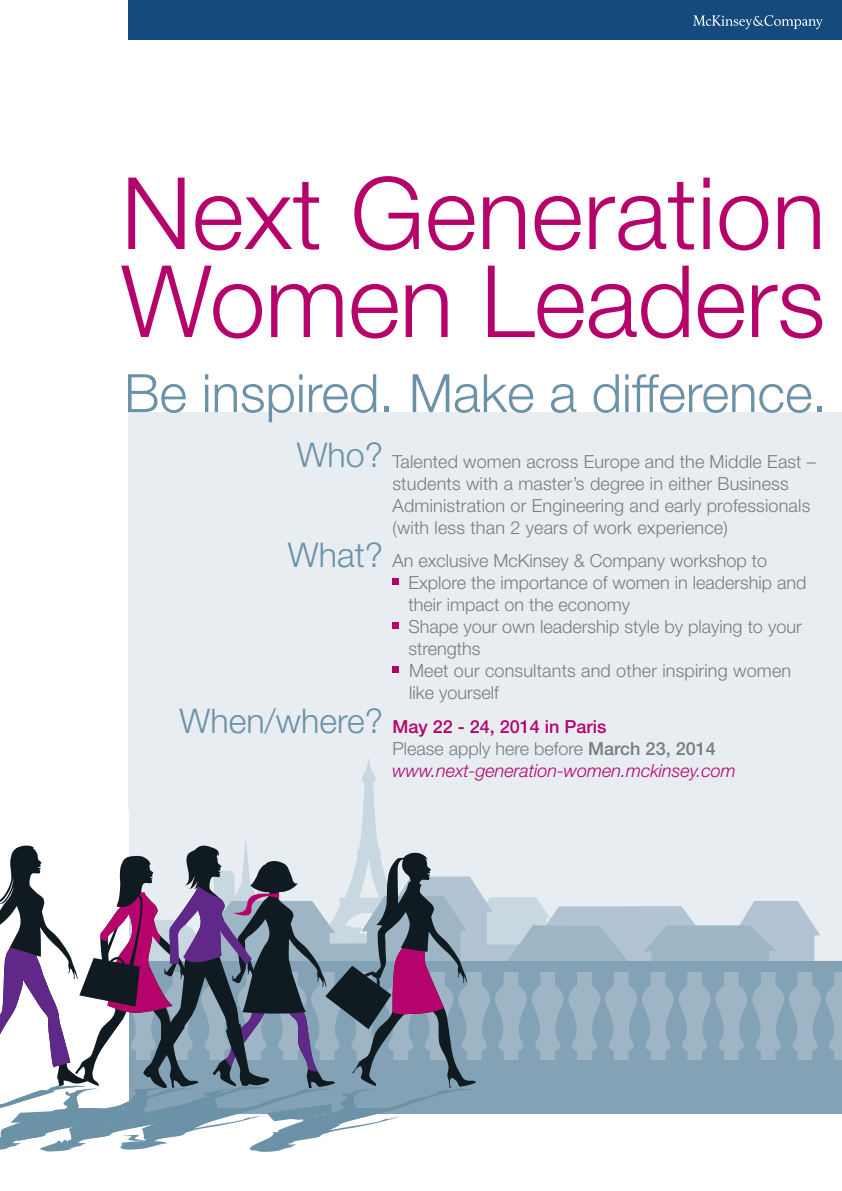
<style>
.page{position:relative;width:842px;height:1191px;background:#fff}
.page>*{position:absolute;margin:0;border:0;box-sizing:border-box;transform-origin:0 0}
.t1{font:300 100px/88px "Helvetica Neue LT Std";letter-spacing:.005em;color:#b6036c}
.t2{font:300 53px "Helvetica Neue LT Std";color:#6c92a7}
.t3{font:300 34px "Helvetica Neue LT Std";color:#6c92a7}
.t4{font:300 18px/22px "Helvetica Neue LT Std";letter-spacing:.005em;color:#7a7c7f}
.t5{font:italic 300 18px/22px "Helvetica Neue LT Std";color:#b6036c}
.s1{font-weight:500;font-style:normal}
.s2{font-style:normal;color:#7a7c7f}
.s3{font-weight:500;font-style:normal;color:#7a7c7f}
</style>
<div class="page">
<div style="left:128px;top:0;width:714px;height:40px;background:#144a7c"></div>
<svg style="left:693px;top:15px;width:130px;height:14px"></svg>
<div style="left:128px;top:412px;width:714px;height:658px;background:#e7edf1"></div>
<svg style="left:128px;top:758px;width:250px;height:87px"></svg>
<svg style="left:579px;top:901px;width:263px;height:159px"></svg>
<div style="left:67px;top:961px;width:775px;height:10px;background:#84a2b5"></div>
<div style="left:67px;top:1060px;width:775px;height:54px;background:#84a2b5"></div>
<svg style="left:589px;top:971px;width:27px;height:89px;background:#8da9bb"></svg>
<svg style="left:626px;top:925px;width:174px;height:135px;background:#95afc0"></svg>
<svg style="left:810px;top:971px;width:27px;height:89px;background:#8da9bb"></svg>
<div style="left:0;top:811px;width:129px;height:380px;background:#fff"></div>
<svg style="left:0;top:845px;width:579px;height:307px"></svg>
<svg style="left:392px;top:578px;width:6px;height:6px"></svg>
<svg style="left:392px;top:622px;width:6px;height:6px"></svg>
<svg style="left:392px;top:666px;width:6px;height:6px"></svg>
<h1 class="t1" style="left:121px;top:167px;width:706px">Next Generation<br>Women Leaders</h1>
<h2 class="t2" style="left:124px;top:361px;width:705px">Be inspired. Make a difference.</h2>
<h3 class="t3" style="left:297px;top:434px;width:88px">Who?</h3>
<h3 class="t3" style="left:288px;top:534px;width:97px">What?</h3>
<h3 class="t3" style="left:180px;top:699px;width:205px">When/where?</h3>
<p class="t4" style="left:392px;top:450px;width:425px">Talented women across Europe and the Middle East – students with a master’s degree in either Business Administration or Engineering and early professionals (with less than 2 years of work experience)</p>
<p class="t4" style="left:408px;top:549px;width:400px;text-indent:-16px">An exclusive McKinsey &amp; Company workshop to Explore the importance of women in leadership and their impact on the economy<br>Shape your own leadership style by playing to your strengths<br>Meet our consultants and other inspiring women like yourself</p>
<p class="t5" style="left:392px;top:715px;width:345px"><span class="s1">May 22 - 24, 2014 in Paris<br></span><span class="s2">Please apply here before</span> <span class="s3">March 23, 2014 </span>www.next-generation-women.mckinsey.com</p>
</div>
